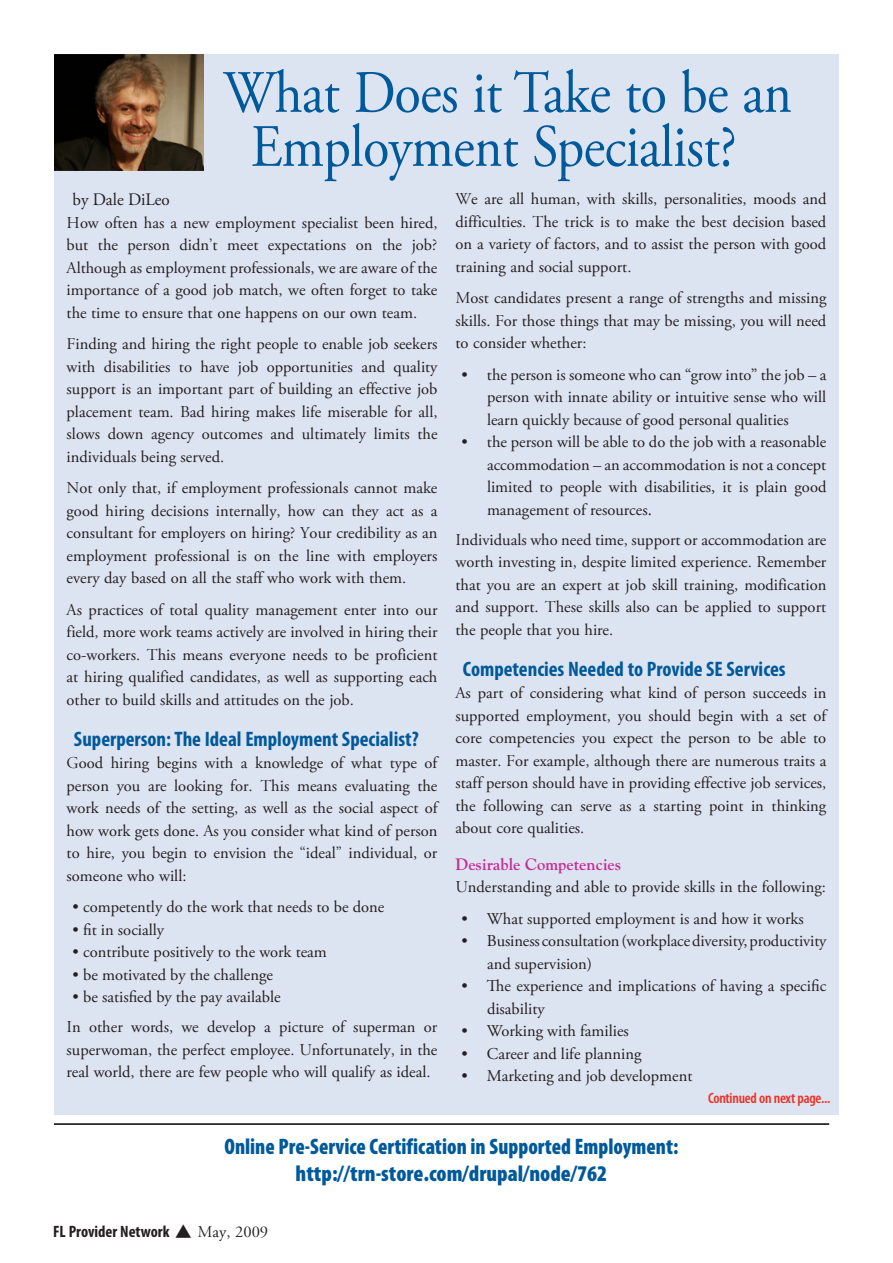
<style>
.page{position:relative;width:893px;height:1263px;background:#fff}
.page>*{position:absolute;margin:0;border:0;box-sizing:border-box;transform-origin:0 0}
.Head_blue{font:60px/54px "Adobe Garamond Pro";letter-spacing:-.01em;color:#00599b;text-align:center;scale:.9 1}
.Pull_quote{font:900 condensed 22.5px "Myriad Pro";color:#00599b;scale:.94 1}
.Pull_quote-2{font:900 condensed 22.5px "Myriad Pro";color:#00599b}
.Subhead{font:700 condensed 21px "Myriad Pro";color:#00599b}
.Body_Bullet{font:17.55px "Adobe Garamond Pro";color:#231f20}
.Body{font:16.5px/22.5px "Adobe Garamond Pro";color:#231f20;text-align:justify}
.Body_Bullet-2{font:16.5px/22.5px "Adobe Garamond Pro";color:#231f20;text-align:justify}
.t1{font:700 condensed 16.5px "Myriad Pro";color:#231f20}
.Body_text_Subhd{font:700 16.5px "Goudy";color:#c82d93}
.Kicker{font:600 condensed 15px "Myriad Pro";letter-spacing:-.015em;color:#ee2e22}
.s1{font-family:"Adobe Garamond Pro";font-weight:400;font-stretch:normal}
</style>
<div class="page">
<div style="left:54px;top:54px;width:785px;height:1060px;background:#dde4f1"></div>
<hr style="left:54px;top:1123px;width:775px;height:2px;background:#000">
<img style="left:54px;top:54px;width:149px;height:117px">
<p class="Head_blue" style="left:223px;top:68px;width:633px">What Does it Take to be an<br>Employment Specialist?</p>
<p class="Body" style="left:455px;top:188px;width:372px">We are all human, with skills, personalities, moods and difficulties. The trick is to make the best decision based on a variety of factors, and to assist the person with good training and social support.</p>
<p class="Body" style="left:455px;top:287px;width:372px">Most candidates present a range of strengths and missing skills. For those things that may be missing, you will need to consider whether:</p>
<p class="Body_Bullet-2" style="left:487px;top:364px;width:341px;text-indent:-26px">• the person is someone who can “grow into” the job – a person with innate ability or intuitive sense who will learn quickly because of good personal qualities</p>
<p class="Body_Bullet-2" style="left:487px;top:431px;width:341px;text-indent:-26px">• the person will be able to do the job with a reasonable accommodation – an accommodation is not a concept limited to people with disabilities, it is plain good management of resources.</p>
<p class="Body" style="left:455px;top:529px;width:372px">Individuals who need time, support or accommodation are worth investing in, despite limited experience. Remember that you are an expert at job skill training, modification and support. These skills also can be applied to support the people that you hire.</p>
<p class="Subhead" style="left:463px;top:656px;width:324px">Competencies Needed to Provide SE Services</p>
<p class="Body" style="left:455px;top:682px;width:372px">As part of considering what kind of person succeeds in supported employment, you should begin with a set of core competencies you expect the person to be able to master. For example, although there are numerous traits a staff person should have in providing effective job services, the following can serve as a starting point in thinking about core qualities.</p>
<p class="Body_text_Subhd" style="left:455px;top:854px;width:167px">Desirable Competencies</p>
<p class="Body" style="left:455px;top:876px;width:372px">Understanding and able to provide skills in the following:</p>
<p class="Body_Bullet-2" style="left:461px;top:908px;width:344px">• What supported employment is and how it works</p>
<p class="Body_Bullet-2" style="left:487px;top:930px;width:341px;text-indent:-26px">• Business consultation (workplace diversity, productivity and supervision)</p>
<p class="Body_Bullet-2" style="left:487px;top:975px;width:341px;text-indent:-26px">• The experience and implications of having a specific disability</p>
<p class="Body_Bullet-2" style="left:461px;top:1020px;width:169px">• Working with families</p>
<p class="Body_Bullet-2" style="left:461px;top:1043px;width:181px">• Career and life planning</p>
<p class="Body_Bullet-2" style="left:461px;top:1065px;width:232px">• Marketing and job development</p>
<p class="Kicker" style="left:708px;top:1089px;width:124px">Continued on next page...</p>
<p class="Pull_quote" style="left:224px;top:1134px;width:485px">Online Pre-Service Certification in Supported Employment:</p>
<p class="Pull_quote-2" style="left:296px;top:1161px;width:313px">http://trn-store.com/drupal/node/762</p>
<p class="Body_Bullet" style="left:73px;top:189px;width:99px">by Dale DiLeo</p>
<p class="Body" style="left:67px;top:212px;width:372px">How often has a new employment specialist been hired, but the person didn’t meet expectations on the job?<br>Although as employment professionals, we are aware of the importance of a good job match, we often forget to take the time to ensure that one happens on our own team.</p>
<p class="Body" style="left:67px;top:333px;width:372px">Finding and hiring the right people to enable job seekers with disabilities to have job opportunities and quality support is an important part of building an effective job placement team. Bad hiring makes life miserable for all, slows down agency outcomes and ultimately limits the individuals being served.</p>
<p class="Body" style="left:67px;top:477px;width:372px">Not only that, if employment professionals cannot make good hiring decisions internally, how can they act as a consultant for employers on hiring? Your credibility as an employment professional is on the line with employers every day based on all the staff who work with them.</p>
<p class="Body" style="left:67px;top:599px;width:372px">As practices of total quality management enter into our field, more work teams actively are involved in hiring their co-workers. This means everyone needs to be proficient at hiring qualified candidates, as well as supporting each other to build skills and attitudes on the job.</p>
<p class="Subhead" style="left:74px;top:725px;width:346px">Superperson: The Ideal Employment Specialist?</p>
<p class="Body" style="left:67px;top:752px;width:372px">Good hiring begins with a knowledge of what type of person you are looking for. This means evaluating the work needs of the setting, as well as the social aspect of how work gets done. As you consider what kind of person to hire, you begin to envision the “ideal” individual, or someone who will:</p>
<p class="Body_Bullet-2" style="left:73px;top:896px;width:313px">• competently do the work that needs to be done</p>
<p class="Body_Bullet-2" style="left:73px;top:919px;width:93px">• fit in socially</p>
<p class="Body_Bullet-2" style="left:73px;top:941px;width:256px">• contribute positively to the work team</p>
<p class="Body_Bullet-2" style="left:73px;top:964px;width:202px">• be motivated by the challenge</p>
<p class="Body_Bullet-2" style="left:73px;top:986px;width:210px">• be satisfied by the pay available</p>
<p class="Body" style="left:67px;top:1016px;width:372px">In other words, we develop a picture of superman or superwoman, the perfect employee. Unfortunately, in the real world, there are few people who will qualify as ideal.</p>
<p class="t1" style="left:53px;top:1221px;width:217px">FL Provider Network ▲ <span class="s1">May, 2009</span></p>
</div>
